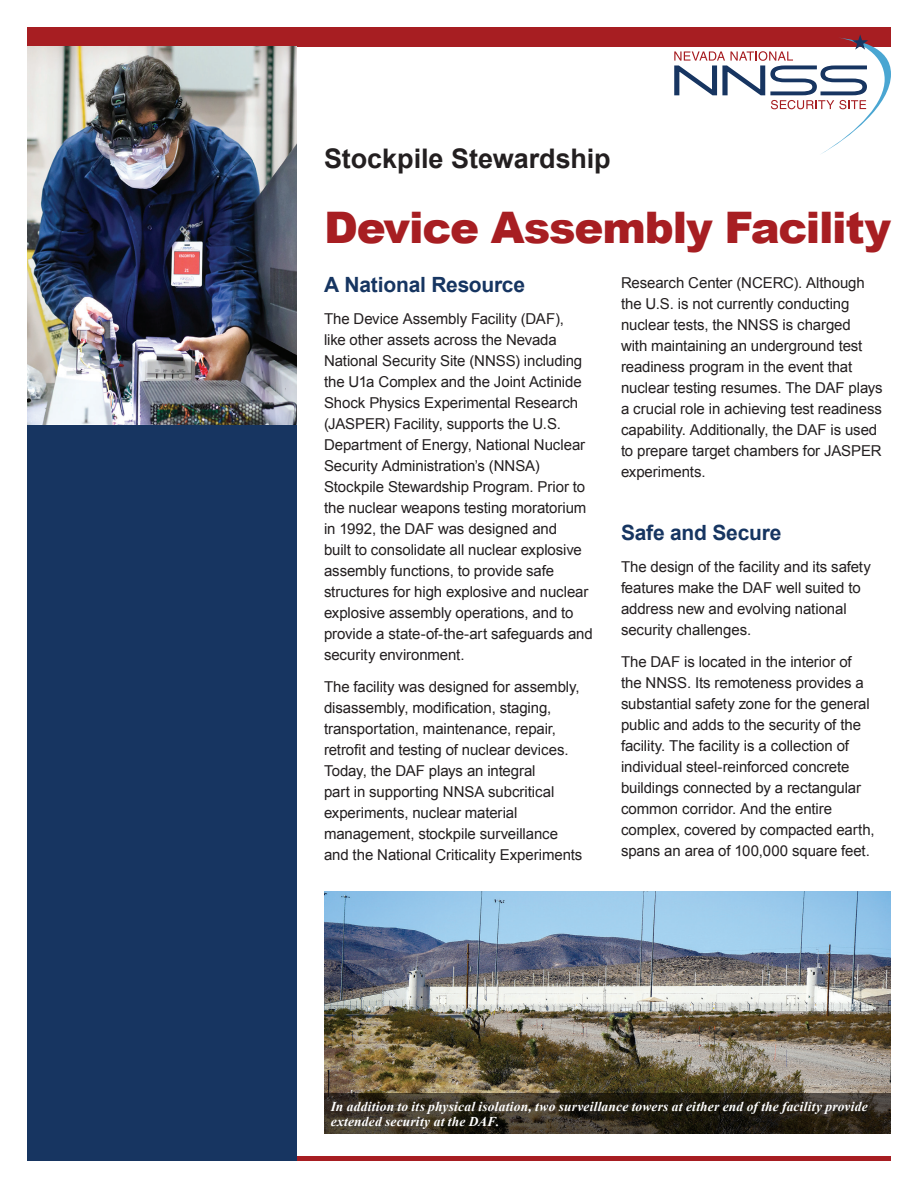
<style>
.page{position:relative;width:918px;height:1188px;background:#fff}
.page>*{position:absolute;margin:0;border:0;box-sizing:border-box;transform-origin:0 0}
.t1{font:900 43.5px "Arial";letter-spacing:-.025em;color:#a71e22}
.t2{font:700 27px "Arial";letter-spacing:-.005em;color:#231f20}
.t3{font:700 21px "Arial";letter-spacing:-.01em;color:#163561}
.t4{font:15px/21px "Arial";letter-spacing:-.005em;color:#231f20}
.t5{font:italic 700 13.5px/15px "Times New Roman";letter-spacing:.015em;color:#fff}
</style>
<div class="page">
<div style="left:27px;top:1156px;width:864px;height:5px;background:#a71e22"></div>
<div style="left:27px;top:27px;width:864px;height:19px;background:#a71e22"></div>
<svg style="left:674px;top:34px;width:217px;height:120px"></svg>
<div style="left:27px;top:46px;width:270px;height:1115px;background:#173561"></div>
<img style="left:324px;top:891px;width:567px;height:203px">
<svg style="left:324px;top:1094px;width:567px;height:40px;background:#2f291d"></svg>
<img style="left:27px;top:46px;width:270px;height:378px">
<p class="t2" style="left:324px;top:144px;width:288px">Stockpile Stewardship</p>
<p class="t1" style="left:324px;top:196px;width:568px">Device Assembly Facility</p>
<p class="t3" style="left:324px;top:273px;width:203px">A National Resource</p>
<p class="t4" style="left:324px;top:308px;width:270px">The Device Assembly Facility (DAF),<br>like other assets across the Nevada National Security Site (NNSS) including the U1a Complex and the Joint Actinide Shock Physics Experimental Research (JASPER) Facility, supports the U.S.<br>Department of Energy, National Nuclear Security Administration’s (NNSA)<br>Stockpile Stewardship Program. Prior to the nuclear weapons testing moratorium in 1992, the DAF was designed and<br>built to consolidate all nuclear explosive assembly functions, to provide safe structures for high explosive and nuclear explosive assembly operations, and to provide a state-of-the-art safeguards and security environment.</p>
<p class="t4" style="left:324px;top:676px;width:260px">The facility was designed for assembly, disassembly, modification, staging, transportation, maintenance, repair, retrofit and testing of nuclear devices.<br>Today, the DAF plays an integral<br>part in supporting NNSA subcritical experiments, nuclear material management, stockpile surveillance and the National Criticality Experiments</p>
<p class="t4" style="left:621px;top:272px;width:263px">Research Center (NCERC). Although the U.S. is not currently conducting nuclear tests, the NNSS is charged<br>with maintaining an underground test readiness program in the event that nuclear testing resumes. The DAF plays a crucial role in achieving test readiness capability. Additionally, the DAF is used to prepare target chambers for JASPER experiments.</p>
<p class="t3" style="left:621px;top:521px;width:162px">Safe and Secure</p>
<p class="t4" style="left:621px;top:556px;width:251px">The design of the facility and its safety features make the DAF well suited to address new and evolving national security challenges.</p>
<p class="t4" style="left:621px;top:651px;width:255px">The DAF is located in the interior of the NNSS. Its remoteness provides a substantial safety zone for the general public and adds to the security of the facility. The facility is a collection of individual steel-reinforced concrete buildings connected by a rectangular common corridor. And the entire complex, covered by compacted earth, spans an area of 100,000 square feet.</p>
<p class="t5" style="left:331px;top:1099px;width:538px">In addition to its physical isolation, two surveillance towers at either end of the facility provide extended security at the DAF.</p>
</div>
